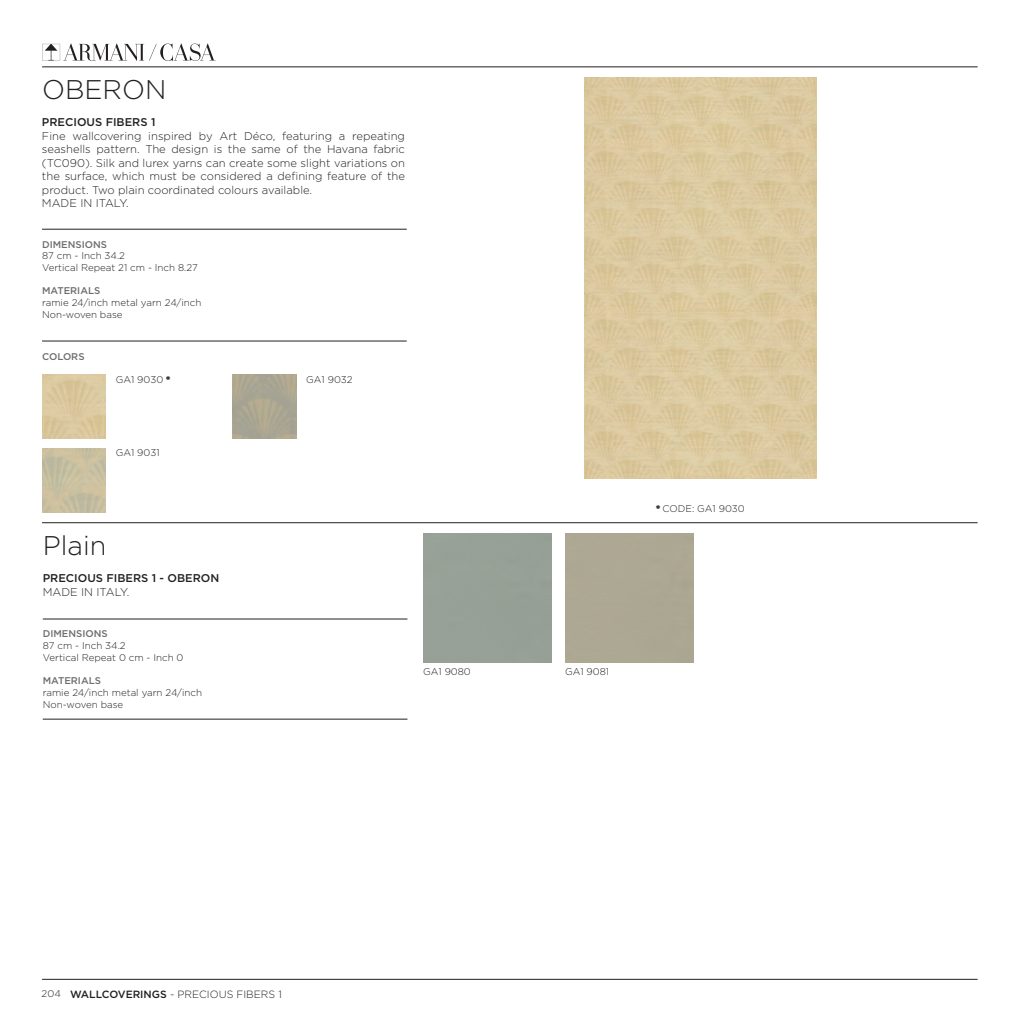
<style>
.page{position:relative;width:1020px;height:1024px;background:#fff}
.page>*{position:absolute;margin:0;border:0;box-sizing:border-box;transform-origin:0 0}
.t1{font:300 27px "Gotham";color:#231f20}
.Descrizione{font:300 11.25px/13.5px "Gotham";color:#231f20;text-align:justify}
.t2{font:500 11.25px "Gotham";color:#231f20}
.MADE_IN_ITALY{font:300 11.25px "Gotham";color:#231f20}
.t3{font:300 10.5px "Gotham";color:#231f20}
.misure{font:300 9.75px "Gotham";color:#231f20}
.Dimensions_Available{font:500 9.75px "Gotham";color:#6c6d70}
.descrizioni_finiture{font:300 9.75px "Gotham";color:#231f20}
.s1{font-weight:900}
.s2{font-size:9.75px}
.s3{font-weight:500}
</style>
<div class="page">
<hr style="left:42px;top:978px;width:936px;height:1px;background:#231f20">
<svg style="left:42px;top:43px;width:174px;height:18px"></svg>
<hr style="left:42px;top:66px;width:936px;height:1px;background:#231f20">
<hr style="left:42px;top:522px;width:936px;height:1px;background:#231f20">
<img style="left:584px;top:78px;width:232px;height:400px">
<img style="left:42px;top:375px;width:64px;height:64px">
<hr style="left:42px;top:229px;width:365px;height:1px;background:#231f20">
<hr style="left:42px;top:341px;width:365px;height:1px;background:#231f20">
<hr style="left:43px;top:618px;width:364px;height:1px;background:#231f20">
<hr style="left:43px;top:719px;width:364px;height:1px;background:#231f20">
<p class="t1" style="left:42px;top:73px;width:126px">OBERON</p>
<p class="t2" style="left:42px;top:115px;width:115px">PRECIOUS FIBERS 1</p>
<p class="Descrizione" style="left:42px;top:129px;width:365px">Fine wallcovering inspired by Art Déco, featuring a repeating seashells pattern. The design is the same of the Havana fabric (TC090). Silk and lurex yarns can create some slight variations on the surface, which must be considered a defining feature of the product. Two plain coordinated colours available.</p>
<p class="MADE_IN_ITALY" style="left:42px;top:196px;width:88px">MADE IN ITALY.</p>
<p class="Dimensions_Available" style="left:42px;top:238px;width:66px">DIMENSIONS</p>
<p class="misure" style="left:42px;top:250px;width:84px">87 cm - Inch 34.2</p>
<p class="misure" style="left:42px;top:261px;width:157px">Vertical Repeat 21 cm - Inch 8.27</p>
<p class="Dimensions_Available" style="left:42px;top:284px;width:60px">MATERIALS</p>
<p class="misure" style="left:42px;top:296px;width:161px">ramie 24/inch metal yarn 24/inch</p>
<p class="misure" style="left:42px;top:308px;width:82px">Non-woven base</p>
<p class="Dimensions_Available" style="left:42px;top:350px;width:44px">COLORS</p>
<p class="descrizioni_finiture" style="left:116px;top:373px;width:56px">GA1 9030 <span class="s1">*</span></p>
<p class="descrizioni_finiture" style="left:306px;top:373px;width:48px">GA1 9032</p>
<p class="descrizioni_finiture" style="left:116px;top:447px;width:45px">GA1 9031</p>
<p class="t1" style="left:43px;top:528px;width:65px">Plain</p>
<p class="t2" style="left:43px;top:571px;width:178px">PRECIOUS FIBERS 1 - OBERON</p>
<p class="MADE_IN_ITALY" style="left:43px;top:584px;width:88px">MADE IN ITALY.</p>
<p class="Dimensions_Available" style="left:43px;top:627px;width:66px">DIMENSIONS</p>
<p class="misure" style="left:43px;top:639px;width:84px">87 cm - Inch 34.2</p>
<p class="misure" style="left:43px;top:651px;width:142px">Vertical Repeat 0 cm - Inch 0</p>
<p class="Dimensions_Available" style="left:43px;top:674px;width:60px">MATERIALS</p>
<p class="misure" style="left:43px;top:686px;width:161px">ramie 24/inch metal yarn 24/inch</p>
<p class="misure" style="left:43px;top:698px;width:82px">Non-woven base</p>
<p class="descrizioni_finiture" style="left:423px;top:665px;width:49px">GA1 9080</p>
<p class="descrizioni_finiture" style="left:565px;top:665px;width:46px">GA1 9081</p>
<p class="misure" style="left:656px;top:503px;width:90px"><span class="s1">*</span> CODE: GA1 9030</p>
<p class="t3" style="left:42px;top:988px;width:242px"><span class="s2">204</span> <span class="s3">WALLCOVERINGS</span> - PRECIOUS FIBERS 1</p>
</div>
